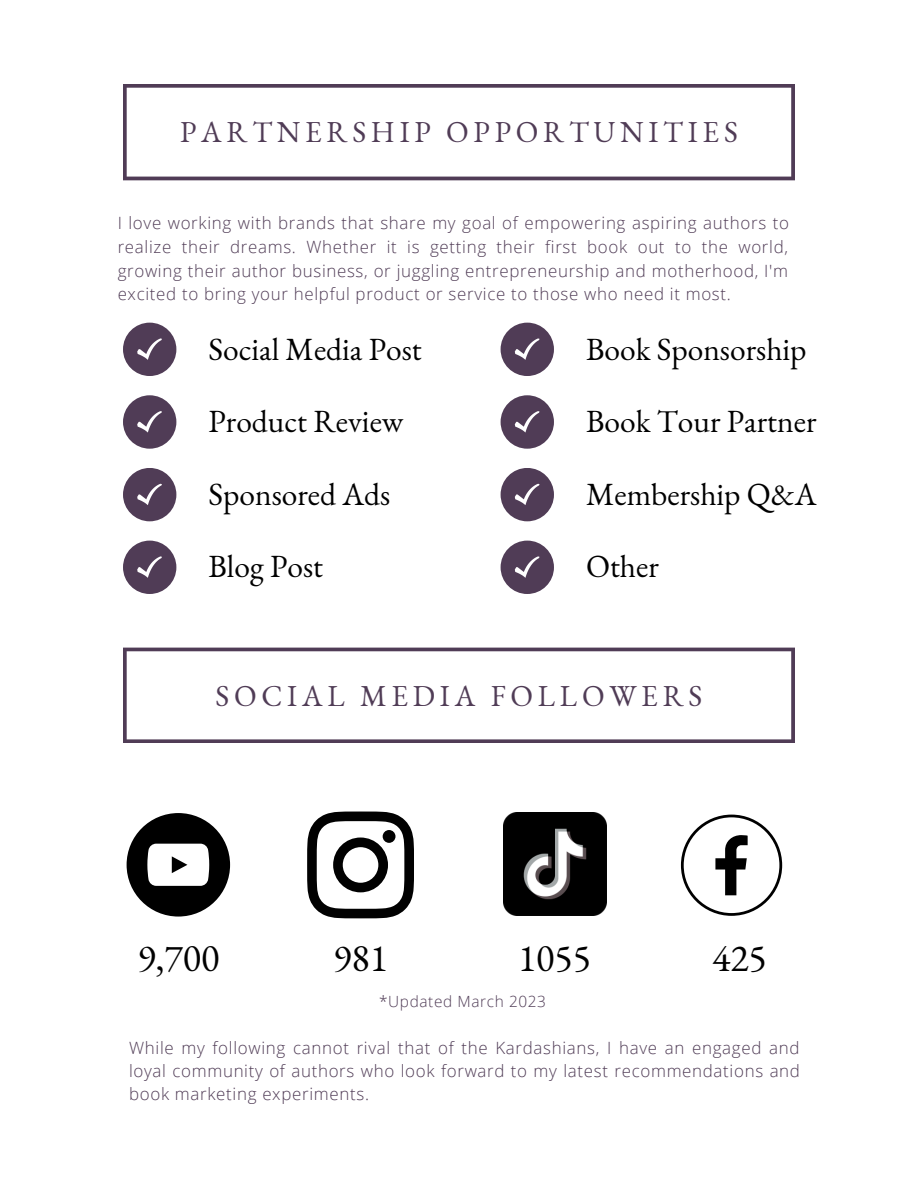
<style>
.page{position:relative;width:918px;height:1188px;background:#fff}
.page>*{position:absolute;margin:0;border:0;box-sizing:border-box;transform-origin:0 0}
.t1{font:38.1px "EB Garamond";color:#000}
.t2{font:31.5px "EB Garamond";color:#000}
.t3{font:29.7px "EB Garamond";letter-spacing:.16em;color:#503c56}
.t4{font:300 16.95px/23.7px "Open Sans";letter-spacing:.04em;color:#503c56;text-align:justify}
.t5{font:300 15.45px "Open Sans";letter-spacing:.04em;color:#503c56}
</style>
<div class="page">
<div style="left:123px;top:323px;width:53px;height:53px;background:#503c56;border-radius:50%"></div>
<svg style="left:137px;top:338px;width:25px;height:22px"></svg>
<div style="left:123px;top:395px;width:53px;height:54px;background:#503c56;border-radius:50%"></div>
<svg style="left:137px;top:411px;width:25px;height:21px"></svg>
<div style="left:123px;top:468px;width:53px;height:53px;background:#503c56;border-radius:50%"></div>
<svg style="left:137px;top:484px;width:25px;height:21px"></svg>
<div style="left:123px;top:541px;width:53px;height:53px;background:#503c56;border-radius:50%"></div>
<svg style="left:137px;top:556px;width:25px;height:22px"></svg>
<div style="left:501px;top:323px;width:53px;height:53px;background:#503c56;border-radius:50%"></div>
<svg style="left:515px;top:338px;width:25px;height:22px"></svg>
<div style="left:501px;top:395px;width:53px;height:54px;background:#503c56;border-radius:50%"></div>
<svg style="left:515px;top:411px;width:25px;height:21px"></svg>
<div style="left:501px;top:468px;width:53px;height:53px;background:#503c56;border-radius:50%"></div>
<svg style="left:515px;top:484px;width:25px;height:21px"></svg>
<div style="left:501px;top:541px;width:53px;height:53px;background:#503c56;border-radius:50%"></div>
<svg style="left:515px;top:556px;width:25px;height:22px"></svg>
<svg style="left:123px;top:84px;width:672px;height:96px"></svg>
<svg style="left:123px;top:648px;width:672px;height:95px"></svg>
<svg style="left:127px;top:813px;width:103px;height:104px"></svg>
<svg style="left:307px;top:812px;width:107px;height:106px"></svg>
<div style="left:383px;top:830px;width:12px;height:13px;background:#010101;border-radius:50%"></div>
<img style="left:504px;top:813px;width:102px;height:102px">
<svg style="left:681px;top:815px;width:101px;height:101px"></svg>
<h3 class="t3" style="left:180px;top:112px;width:559px">PARTNERSHIP OPPORTUNITIES</h3>
<p class="t4" style="left:118px;top:211px;width:673px">I love working with brands that share my goal of empowering aspiring authors to realize their dreams. Whether it is getting their first book out to the world, growing their author business, or juggling entrepreneurship and motherhood, I'm excited to bring your helpful product or service to those who need it most.</p>
<h2 class="t2" style="left:208px;top:328px;width:215px">Social Media Post</h2>
<h2 class="t2" style="left:586px;top:328px;width:222px">Book Sponsorship</h2>
<h2 class="t2" style="left:208px;top:400px;width:197px">Product Review</h2>
<h2 class="t2" style="left:586px;top:400px;width:232px">Book Tour Partner</h2>
<h2 class="t2" style="left:208px;top:473px;width:183px">Sponsored Ads</h2>
<h2 class="t2" style="left:586px;top:473px;width:232px">Membership Q&amp;A</h2>
<h2 class="t2" style="left:208px;top:546px;width:116px">Blog Post</h2>
<h2 class="t2" style="left:586px;top:546px;width:74px">Other</h2>
<h3 class="t3" style="left:216px;top:676px;width:488px">SOCIAL MEDIA FOLLOWERS</h3>
<h1 class="t1" style="left:138px;top:932px;width:83px">9,700</h1>
<h1 class="t1" style="left:333px;top:932px;width:56px">981</h1>
<h1 class="t1" style="left:518px;top:932px;width:75px">1055</h1>
<h1 class="t1" style="left:712px;top:932px;width:56px">425</h1>
<p class="t5" style="left:379px;top:991px;width:168px">*Updated March 2023</p>
<p class="t4" style="left:129px;top:1036px;width:672px;line-height:23.2px">While my following cannot rival that of the Kardashians, I have an engaged and loyal community of authors who look forward to my latest recommendations and book marketing experiments.</p>
</div>
